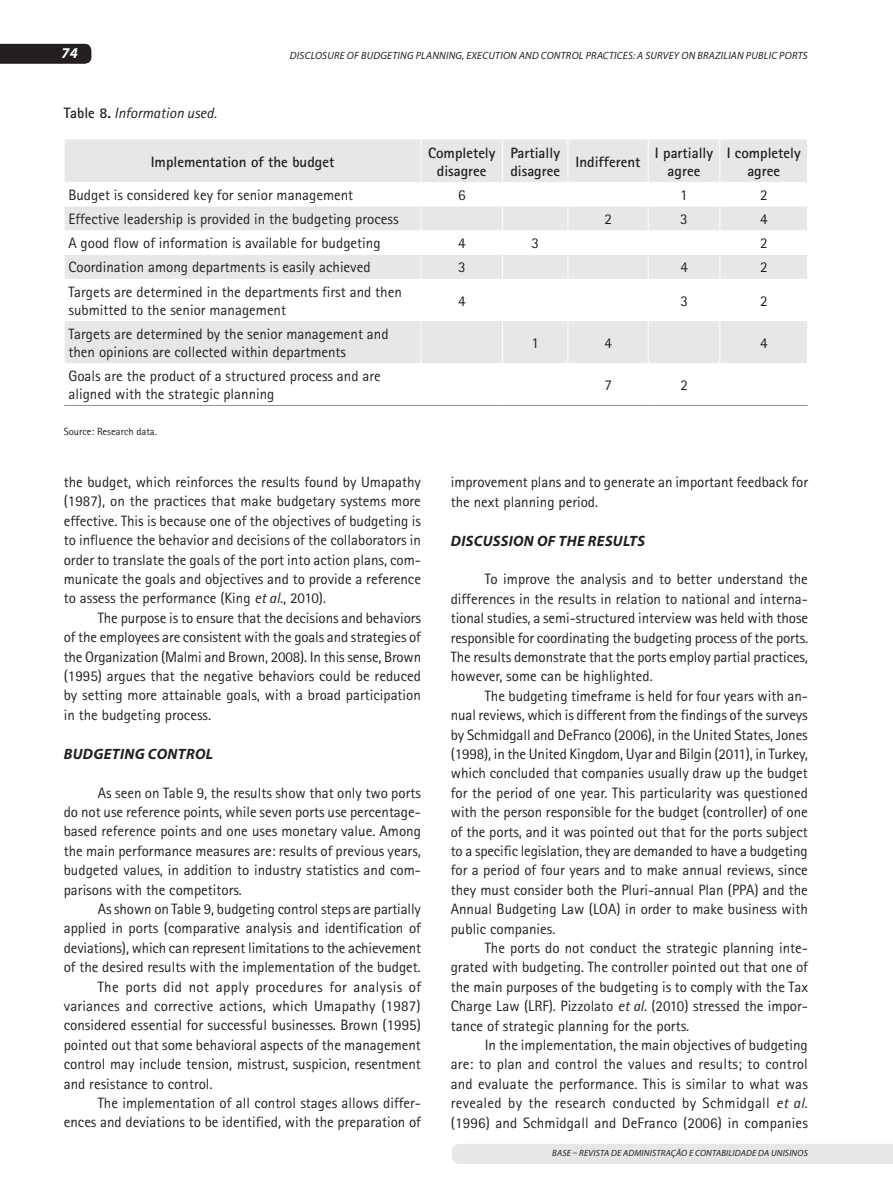
<style>
.page{position:relative;width:893px;height:1191px;background:#fff}
.page>*{position:absolute;margin:0;border:0;box-sizing:border-box;transform-origin:0 0}
.t1{font:15px/19.4px "Rotis Sans Serif";color:#231f20;text-align:justify}
.t2{font:700 15px/18px "Rotis Sans Serif";color:#231f20;text-align:center}
.t3{font:15px "Rotis Sans Serif";letter-spacing:.025em;color:#231f20}
.t4{font:italic 700 15px "Myriad Pro";letter-spacing:.02em;color:#231f20}
.t5{font:italic 15px "Rotis Sans Serif";color:#231f20}
.t6{font:italic 700 15px "Myriad Pro";color:#fff}
.t7{font:italic 10.5px "Myriad Pro";letter-spacing:.02em;color:#231f20}
.t8{font:10.5px "Rotis Sans Serif";color:#231f20}
.t9{font:italic 9px "Myriad Pro";letter-spacing:.02em;color:#231f20}
.s1{font-weight:700;font-style:normal}
.s2{font-style:italic}
</style>
<div class="page">
<div style="left:452px;top:1144px;width:440px;height:19px;background:#e6e7e9"></div>
<div style="left:0;top:44px;width:91px;height:20px;background:#231f20"></div>
<div style="left:65px;top:139px;width:742px;height:43px;background:#e6e7e9"></div>
<svg style="left:65px;top:206px;width:742px;height:157px;fill:#e6e7e9"></svg>
<hr style="left:421px;top:139px;width:1px;height:43px;background:#fff">
<hr style="left:502px;top:139px;width:1px;height:43px;background:#fff">
<hr style="left:568px;top:139px;width:1px;height:43px;background:#fff">
<hr style="left:648px;top:139px;width:1px;height:43px;background:#fff">
<hr style="left:719px;top:139px;width:1px;height:43px;background:#fff">
<svg style="left:421px;top:206px;width:1px;height:24px"></svg>
<svg style="left:502px;top:206px;width:1px;height:24px"></svg>
<svg style="left:568px;top:206px;width:1px;height:24px"></svg>
<svg style="left:648px;top:206px;width:1px;height:24px"></svg>
<svg style="left:719px;top:206px;width:1px;height:24px"></svg>
<svg style="left:421px;top:255px;width:1px;height:24px"></svg>
<svg style="left:502px;top:255px;width:1px;height:24px"></svg>
<svg style="left:568px;top:255px;width:1px;height:24px"></svg>
<svg style="left:648px;top:255px;width:1px;height:24px"></svg>
<svg style="left:719px;top:255px;width:1px;height:24px"></svg>
<hr style="left:421px;top:321px;width:1px;height:42px;background:#fff">
<hr style="left:502px;top:321px;width:1px;height:42px;background:#fff">
<hr style="left:568px;top:321px;width:1px;height:42px;background:#fff">
<hr style="left:648px;top:321px;width:1px;height:42px;background:#fff">
<hr style="left:719px;top:321px;width:1px;height:42px;background:#fff">
<hr style="left:64px;top:405px;width:357px;height:1px;background:#939598">
<hr style="left:421px;top:405px;width:82px;height:1px;background:#939598">
<hr style="left:503px;top:405px;width:65px;height:1px;background:#939598">
<hr style="left:568px;top:405px;width:80px;height:1px;background:#939598">
<hr style="left:648px;top:405px;width:72px;height:1px;background:#939598">
<hr style="left:720px;top:405px;width:88px;height:1px;background:#939598">
<p class="t6" style="left:62px;top:43px;width:18px">74</p>
<p class="t5" style="left:64px;top:104px;width:154px"><span class="s1">Table 8.</span> Information used.</p>
<p class="t7" style="left:290px;top:49px;width:519px">DISCLOSURE OF BUDGETING PLANNING, EXECUTION AND CONTROL PRACTICES: A SURVEY ON BRAZILIAN PUBLIC PORTS</p>
<p class="t2" style="left:151px;top:152px;width:185px">Implementation of the budget</p>
<p class="t2" style="left:428px;top:143px;width:69px">Completely disagree</p>
<p class="t2" style="left:510px;top:143px;width:51px;text-align:left">Partially disagree</p>
<p class="t2" style="left:576px;top:152px;width:66px">Indifferent</p>
<p class="t2" style="left:655px;top:143px;width:60px">I partially agree</p>
<p class="t2" style="left:727px;top:143px;width:76px">I completely agree</p>
<p class="t1" style="left:68px;top:185px;width:286px">Budget is considered key for senior management</p>
<p class="t1" style="left:458px;top:185px;width:9px">6</p>
<p class="t1" style="left:680px;top:185px;width:9px">1</p>
<p class="t1" style="left:760px;top:185px;width:9px">2</p>
<p class="t1" style="left:68px;top:209px;width:332px">Effective leadership is provided in the budgeting process</p>
<p class="t1" style="left:604px;top:209px;width:9px">2</p>
<p class="t1" style="left:680px;top:209px;width:9px">3</p>
<p class="t1" style="left:760px;top:209px;width:9px">4</p>
<p class="t1" style="left:68px;top:233px;width:314px">A good flow of information is available for budgeting</p>
<p class="t1" style="left:458px;top:233px;width:9px">4</p>
<p class="t1" style="left:532px;top:233px;width:9px">3</p>
<p class="t1" style="left:760px;top:233px;width:9px">2</p>
<p class="t1" style="left:68px;top:258px;width:304px">Coordination among departments is easily achieved</p>
<p class="t1" style="left:458px;top:258px;width:9px">3</p>
<p class="t1" style="left:680px;top:258px;width:9px">4</p>
<p class="t1" style="left:760px;top:258px;width:9px">2</p>
<p class="t1" style="left:68px;top:282px;width:335px;line-height:18px">Targets are determined in the departments first and then submitted to the senior management</p>
<p class="t1" style="left:458px;top:291px;width:9px">4</p>
<p class="t1" style="left:680px;top:291px;width:9px">3</p>
<p class="t1" style="left:760px;top:291px;width:9px">2</p>
<p class="t1" style="left:68px;top:325px;width:322px;line-height:18px">Targets are determined by the senior management and then opinions are collected within departments</p>
<p class="t1" style="left:532px;top:333px;width:9px">1</p>
<p class="t1" style="left:604px;top:333px;width:9px">4</p>
<p class="t1" style="left:760px;top:333px;width:9px">4</p>
<p class="t1" style="left:68px;top:367px;width:314px;line-height:18px">Goals are the product of a structured process and are aligned with the strategic planning</p>
<p class="t1" style="left:604px;top:375px;width:9px">7</p>
<p class="t1" style="left:680px;top:375px;width:9px">2</p>
<p class="t8" style="left:64px;top:425px;width:95px">Source: Research data.</p>
<p class="t1" style="left:64px;top:472px;width:359px">the budget, which reinforces the results found by Umapathy (1987), on the practices that make budgetary systems more effective. This is because one of the objectives of budgeting is to influence the behavior and decisions of the collaborators in order to translate the goals of the port into action plans, com&shy;municate the goals and objectives and to provide a reference to assess the performance (King <span class="s2">et al</span>., 2010).</p>
<p class="t1" style="left:64px;top:608px;width:359px;text-indent:34px">The purpose is to ensure that the decisions and behaviors of the employees are consistent with the goals and strategies of the Organization (Malmi and Brown, 2008). In this sense, Brown (1995) argues that the negative behaviors could be reduced by setting more attainable goals, with a broad participation in the budgeting process.</p>
<p class="t4" style="left:64px;top:744px;width:151px">BUDGETING CONTROL</p>
<p class="t1" style="left:64px;top:782px;width:359px;text-indent:34px">As seen on Table 9, the results show that only two ports do not use reference points, while seven ports use percentage&shy;based reference points and one uses monetary value. Among the main performance measures are: results of previous years, budgeted values, in addition to industry statistics and com&shy;parisons with the competitors.</p>
<p class="t1" style="left:98px;top:899px;width:325px">As shown on Table 9, budgeting control steps are partially</p>
<p class="t1" style="left:64px;top:918px;width:359px">applied in ports (comparative analysis and identification of</p>
<p class="t1" style="left:64px;top:938px;width:359px">deviations), which can represent limitations to the achievement</p>
<p class="t1" style="left:64px;top:957px;width:359px">of the desired results with the implementation of the budget.</p>
<p class="t3" style="left:98px;top:977px;width:325px">The ports did not apply procedures for analysis of</p>
<p class="t1" style="left:64px;top:996px;width:358px">variances and corrective actions, which Umapathy (1987)</p>
<p class="t1" style="left:64px;top:1015px;width:359px">considered essential for successful businesses. Brown (1995)</p>
<p class="t1" style="left:64px;top:1035px;width:359px">pointed out that some behavioral aspects of the management</p>
<p class="t1" style="left:64px;top:1054px;width:359px">control may include tension, mistrust, suspicion, resentment</p>
<p class="t1" style="left:64px;top:1073px;width:150px">and resistance to control.</p>
<p class="t1" style="left:98px;top:1093px;width:325px">The implementation of all control stages allows differ-</p>
<p class="t1" style="left:64px;top:1112px;width:359px">ences and deviations to be identified, with the preparation of</p>
<p class="t1" style="left:451px;top:472px;width:359px">improvement plans and to generate an important feedback for the next planning period.</p>
<p class="t4" style="left:451px;top:531px;width:196px">DISCUSSION OF THE RESULTS</p>
<p class="t1" style="left:451px;top:569px;width:359px;text-indent:34px">To improve the analysis and to better understand the differences in the results in relation to national and interna&shy;tional studies, a semi-structured interview was held with those responsible for coordinating the budgeting process of the ports.<br>The results demonstrate that the ports employ partial practices, however, some can be highlighted.</p>
<p class="t1" style="left:451px;top:686px;width:359px;text-indent:34px">The budgeting timeframe is held for four years with an&shy;nual reviews, which is different from the findings of the surveys by Schmidgall and DeFranco (2006), in the United States, Jones (1998), in the United Kingdom, Uyar and Bilgin (2011), in Turkey, which concluded that companies usually draw up the budget for the period of one year. This particularity was questioned with the person responsible for the budget (controller) of one of the ports, and it was pointed out that for the ports subject to a specific legislation, they are demanded to have a budgeting for a period of four years and to make annual reviews, since they must consider both the Pluri-annual Plan (PPA) and the Annual Budgeting Law (LOA) in order to make business with public companies.</p>
<p class="t1" style="left:451px;top:938px;width:359px;text-indent:34px">The ports do not conduct the strategic planning inte&shy;grated with budgeting. The controller pointed out that one of the main purposes of the budgeting is to comply with the Tax Charge Law (LRF). Pizzolato <span class="s2">et al.</span> (2010) stressed the impor&shy;tance of strategic planning for the ports.</p>
<p class="t1" style="left:451px;top:1035px;width:359px;text-indent:34px">In the implementation, the main objectives of budgeting are: to plan and control the values and results; to control and evaluate the performance. This is similar to what was revealed by the research conducted by Schmidgall <span class="s2">et al. </span>(1996) and Schmidgall and DeFranco (2006) in companies</p>
<p class="t9" style="left:552px;top:1147px;width:257px">BASE – REVISTA DE ADMINISTRAÇÃO E CONTABILIDADE DA UNISINOS</p>
</div>
